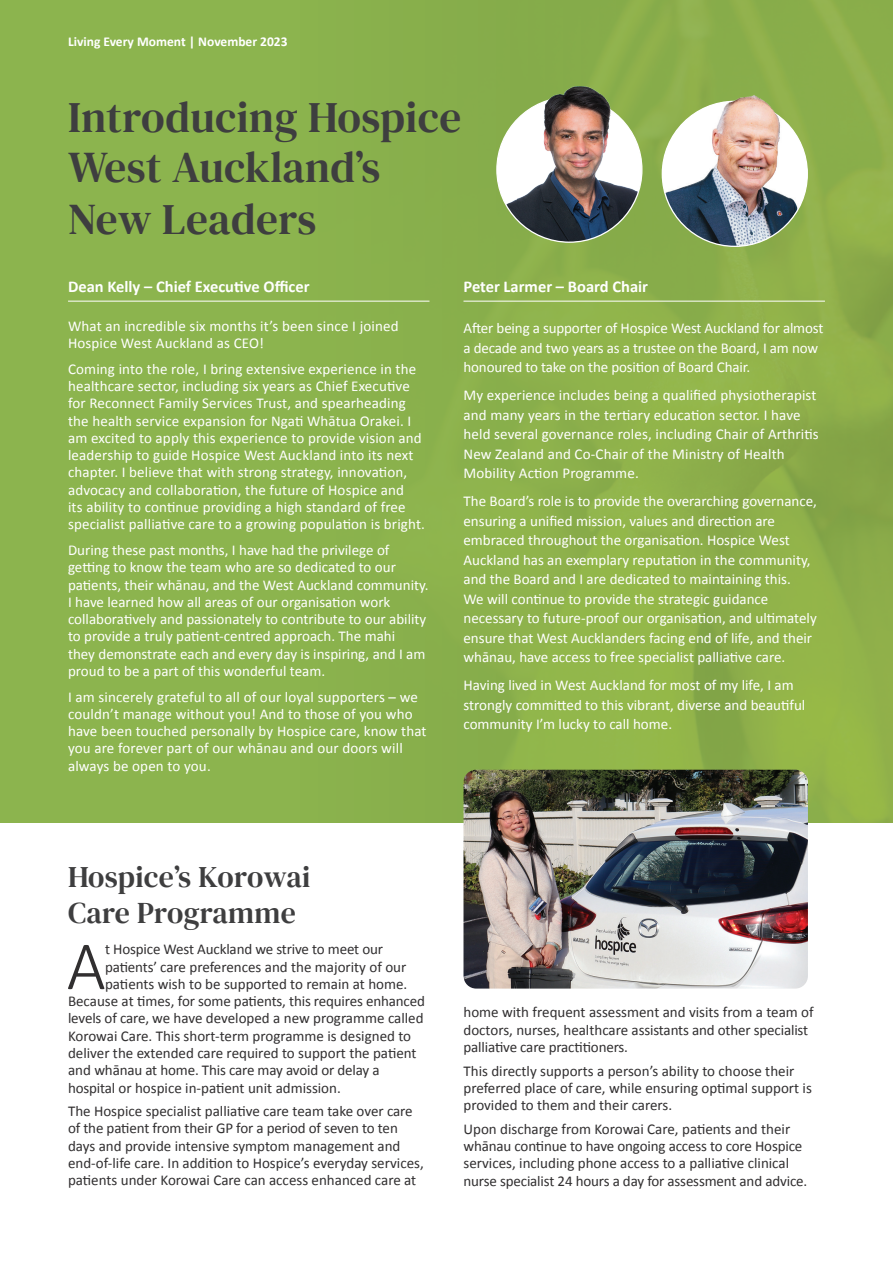
<style>
.page{position:relative;width:893px;height:1263px;background:#fff}
.page>*{position:absolute;margin:0;border:0;box-sizing:border-box;transform-origin:0 0}
.t1{font:300 69.3px "Calibri";color:#312f30}
.t2{font:43.5px/50.8px "DM Serif Text";letter-spacing:.01em;color:#3e3e3f}
.t3{font:30px/36px "DM Serif Text";letter-spacing:.005em;color:#3e3e3f}
.t4{font:700 16.5px "Calibri";color:#fff}
.t5{font:15px/17.2px "Calibri";color:#fff}
.t6{font:15px/17.2px "Calibri";color:#312f30}
.t7{font:700 13.5px "Calibri";color:#fff}
</style>
<div class="page">
<img style="left:0;top:0;width:893px;height:822px">
<hr style="left:68px;top:301px;width:361px;height:1px;background:#fff">
<hr style="left:463px;top:301px;width:362px;height:1px;background:#fff">
<img style="left:463px;top:770px;width:345px;height:218px">
<img style="left:662px;top:101px;width:145px;height:145px;border-radius:72px">
<img style="left:685px;top:80px;width:109px;height:134px">
<img style="left:499px;top:97px;width:143px;height:145px">
<img style="left:517px;top:78px;width:96px;height:133px">
<p class="t7" style="left:68px;top:32px;width:221px">Living Every Moment | November 2023</p>
<h2 class="t2" style="left:68px;top:92px;width:395px">Introducing Hospice<br>West Auckland’s<br>New Leaders</h2>
<p class="t4" style="left:68px;top:275px;width:243px">Dean Kelly – Chief Executive Officer</p>
<p class="t5" style="left:68px;top:317px;width:332px">What an incredible six months it’s been since I joined<br>Hospice West Auckland as CEO!</p>
<p class="t5" style="left:68px;top:360px;width:358px">Coming into the role, I bring extensive experience in the healthcare sector, including six years as Chief Executive for Reconnect Family Services Trust, and spearheading the health service expansion for Ngati Whātua Orakei. I am excited to apply this experience to provide vision and leadership to guide Hospice West Auckland into its next chapter. I believe that with strong strategy, innovation, advocacy and collaboration, the future of Hospice and<br>its ability to continue providing a high standard of free specialist palliative care to a growing population is bright.</p>
<p class="t5" style="left:68px;top:541px;width:362px">During these past months, I have had the privilege of getting to know the team who are so dedicated to our patients, their whānau, and the West Auckland community.<br>I have learned how all areas of our organisation work collaboratively and passionately to contribute to our ability to provide a truly patient-centred approach. The mahi<br>they demonstrate each and every day is inspiring, and I am proud to be a part of this wonderful team.</p>
<p class="t5" style="left:68px;top:687px;width:360px">I am sincerely grateful to all of our loyal supporters – we couldn’t manage without you! And to those of you who have been touched personally by Hospice care, know that you are forever part of our whānau and our doors will always be open to you.</p>
<p class="t4" style="left:463px;top:275px;width:186px">Peter Larmer – Board Chair</p>
<p class="t5" style="left:463px;top:318px;width:361px;line-height:19.5px">After being a supporter of Hospice West Auckland for almost a decade and two years as a trustee on the Board, I am now honoured to take on the position of Board Chair.</p>
<p class="t5" style="left:463px;top:385px;width:357px;line-height:19.5px">My experience includes being a qualified physiotherapist and many years in the tertiary education sector. I have held several governance roles, including Chair of Arthritis New Zealand and Co-Chair of the Ministry of Health Mobility Action Programme.</p>
<p class="t5" style="left:463px;top:491px;width:355px;line-height:19.5px">The Board’s role is to provide the overarching governance, ensuring a unified mission, values and direction are embraced throughout the organisation. Hospice West Auckland has an exemplary reputation in the community, and the Board and I are dedicated to maintaining this.<br>We will continue to provide the strategic guidance necessary to future-proof our organisation, and ultimately ensure that West Aucklanders facing end of life, and their whānau, have access to free specialist palliative care.</p>
<p class="t5" style="left:463px;top:675px;width:343px;line-height:19.5px">Having lived in West Auckland for most of my life, I am strongly committed to this vibrant, diverse and beautiful community I’m lucky to call home.</p>
<h3 class="t3" style="left:68px;top:859px;width:244px">Hospice’s Korowai<br>Care Programme</h3>
<h1 class="t1" style="left:67px;top:923px;width:41px">A</h1>
<p class="t6" style="left:105px;top:940px;width:280px">t Hospice West Auckland we strive to meet our</p>
<p class="t6" style="left:105px;top:957px;width:303px">patients’ care preferences and the majority of our</p>
<p class="t6" style="left:105px;top:975px;width:304px">patients wish to be supported to remain at home.</p>
<p class="t6" style="left:68px;top:992px;width:358px">Because at times, for some patients, this requires enhanced</p>
<p class="t6" style="left:68px;top:1009px;width:357px">levels of care, we have developed a new programme called</p>
<p class="t6" style="left:68px;top:1026px;width:345px">Korowai Care. This short-term programme is designed to</p>
<p class="t6" style="left:68px;top:1044px;width:350px">deliver the extended care required to support the patient</p>
<p class="t6" style="left:68px;top:1061px;width:313px">and whānau at home. This care may avoid or delay a</p>
<p class="t6" style="left:68px;top:1078px;width:274px">hospital or hospice in-patient unit admission.</p>
<p class="t6" style="left:68px;top:1102px;width:357px">The Hospice specialist palliative care team take over care of the patient from their GP for a period of seven to ten days and provide intensive symptom management and end-of-life care. In addition to Hospice’s everyday services, patients under Korowai Care can access enhanced care at</p>
<p class="t6" style="left:463px;top:1003px;width:352px">home with frequent assessment and visits from a team of doctors, nurses, healthcare assistants and other specialist palliative care practitioners.</p>
<p class="t6" style="left:463px;top:1061px;width:350px">This directly supports a person’s ability to choose their preferred place of care, while ensuring optimal support is provided to them and their carers.</p>
<p class="t6" style="left:463px;top:1119px;width:345px">Upon discharge from Korowai Care, patients and their whānau continue to have ongoing access to core Hospice services, including phone access to a palliative clinical nurse specialist 24 hours a day for assessment and advice.</p>
</div>
